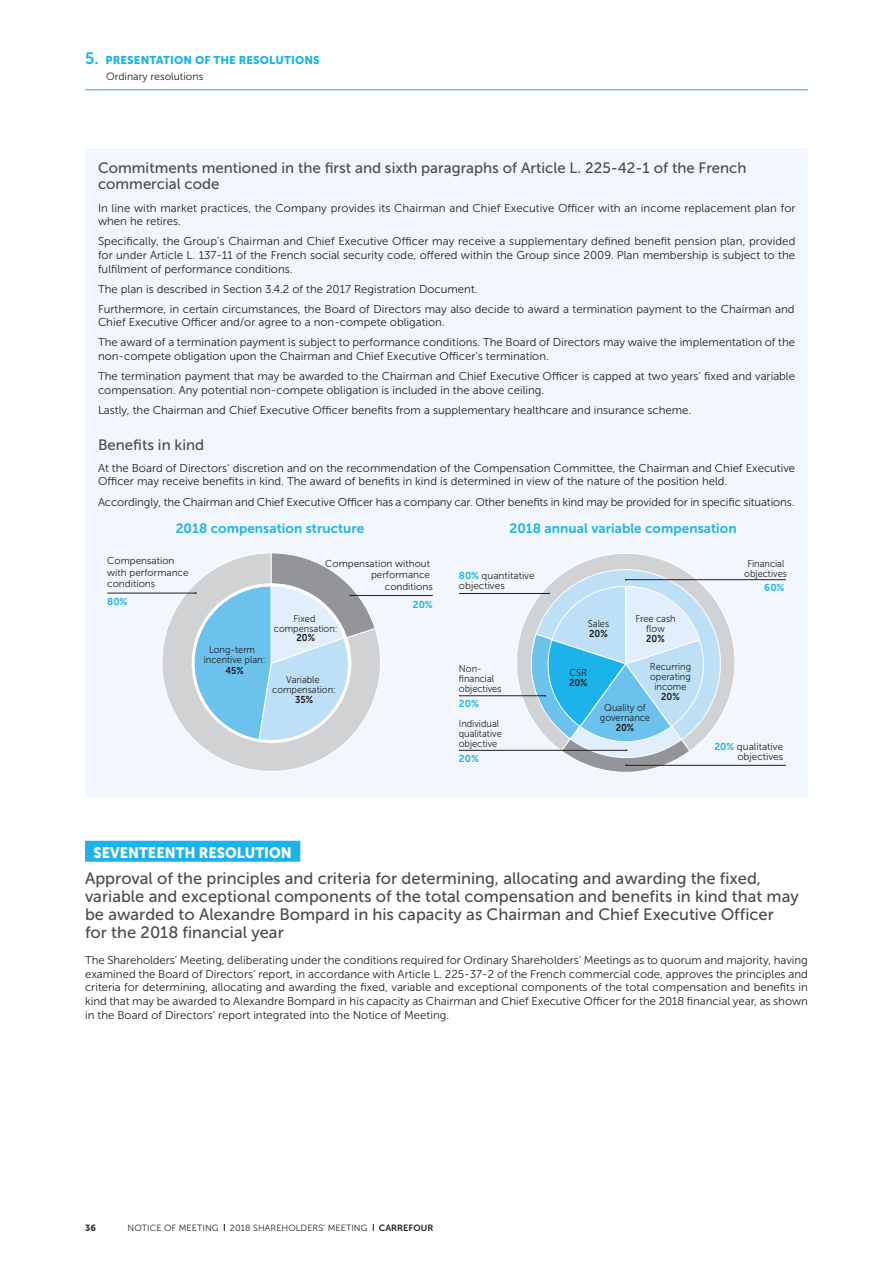
<style>
.page{position:relative;width:893px;height:1263px;background:#fff}
.page>*{position:absolute;margin:0;border:0;box-sizing:border-box;transform-origin:0 0}
.t1{font:16.5px/18px "Museo Sans 500";color:#4b4c4d}
.t2{font:15px/16.5px "Museo Sans 500";color:#4b4c4d}
.t3{font:15px "Museo Sans 900";color:#fff;scale:.95 1}
.t4{font:13.5px "Museo Sans 700";letter-spacing:.005em;color:#1bb3e9}
.t5{font:11.4px/13.6px "Museo Sans 300";color:#231f20}
.t6{font:11.25px "Museo Sans 900";color:#1bb3e9}
.t7{font:10.5px "Museo Sans 300";color:#231f20}
.t8{font:10.05px/9.9px "Museo Sans 300";color:#231f20;text-align:center;scale:.93 1}
.t9{font:10.05px/11.4px "Museo Sans 300";color:#231f20;text-align:right}
.t10{font:10.05px "Museo Sans 700";color:#231f20;scale:.93 1}
.t11{font:10.05px "Museo Sans 700";color:#1bb3e9}
.t12{font:9px "Museo Sans 300";letter-spacing:.01em;color:#231f20}
.t13{font:9px "Museo Sans 700";letter-spacing:.01em;color:#231f20}
.t14{font:9px "Museo Sans 900";color:#3e3e3f}
.s1{font-family:"Museo Sans 700";font-size:16.5px}
.s2{font-family:"Museo Sans 700";color:#1bb3e9}
</style>
<div class="page">
<hr style="left:85px;top:89px;width:723px;height:1px;background:#1bb3e9">
<div style="left:85px;top:149px;width:723px;height:648px;background:#f1f7fd"></div>
<svg style="left:148px;top:592px;width:233px;height:180px"></svg>
<hr style="left:350px;top:595px;width:83px;height:1px;background:#231f20">
<hr style="left:107px;top:593px;width:89px;height:1px;background:#231f20">
<svg style="left:188px;top:553px;width:188px;height:190px;background:#b4d3e3"></svg>
<div style="left:192px;top:583px;width:159px;height:160px;border:3px solid #fff;border-radius:50%"></div>
<svg style="left:502px;top:553px;width:248px;height:197px"></svg>
<hr style="left:626px;top:765px;width:160px;height:1px;background:#231f20">
<hr style="left:459px;top:593px;width:90px;height:1px;background:#231f20">
<hr style="left:459px;top:695px;width:86px;height:1px;background:#231f20">
<hr style="left:459px;top:750px;width:168px;height:1px;background:#231f20">
<hr style="left:626px;top:579px;width:160px;height:1px;background:#231f20">
<svg style="left:523px;top:558px;width:209px;height:214px"></svg>
<div style="left:85px;top:841px;width:215px;height:21px;background:#1bb3e9"></div>
<p class="t6" style="left:85px;top:53px;width:44px"><span class="s1">5.</span> PRESENTATION</p>
<p class="t6" style="left:195px;top:53px;width:27px">OF THE</p>
<p class="t6" style="left:239px;top:53px;width:16px">RESO</p>
<p class="t6" style="left:269px;top:53px;width:15px">LUTIONS</p>
<p class="t7" style="left:106px;top:71px;width:99px">Ordinary resolutions</p>
<h2 class="t2" style="left:98px;top:159px;width:650px">Commitments mentioned in the first and sixth paragraphs of Article L. 225-42-1 of the French commercial code</h2>
<p class="t5" style="left:98px;top:201px;width:699px">In line with market practices, the Company provides its Chairman and Chief Executive Officer with an income replacement plan for when he retires.</p>
<p class="t5" style="left:98px;top:235px;width:699px;text-align:justify">Specifically, the Group’s Chairman and Chief Executive Officer may receive a supplementary defi ned benefit pension plan, provided for under Article L. 137-11 of the French social security code, offered within the Group since 2009. Plan membership is subject to the fulfilment of performance conditions.</p>
<p class="t5" style="left:98px;top:279px;width:698px;line-height:20.1px">The plan is described in Section 3.4.2 of the 2017 Registration Document.<br>Furthermore, in certain circumstances, the Board of Directors may also decide to award a termination payment to the Chairman and</p>
<p class="t5" style="left:98px;top:313px;width:699px;line-height:20.1px">Chief Executive Officer and/or agree to a non-compete obligation.<br>The award of a termination payment is subject to performance conditions. The Board of Directors may waive the implementation of the</p>
<p class="t5" style="left:98px;top:346px;width:699px;line-height:20.1px">non-compete obligation upon the Chairman and Chief Executive Officer’s termination.<br>The termination payment that may be awarded to the Chairman and Chief Executive Officer is capped at two years’ fixed and variable</p>
<p class="t5" style="left:98px;top:380px;width:595px;line-height:20.1px">compensation. Any potential non‑compete obligation is included in the above ceiling.<br>Lastly, the Chairman and Chief Executive Officer benefits from a supplementary healthcare and insurance scheme.</p>
<h2 class="t2" style="left:98px;top:436px;width:108px">Benefits in kind</h2>
<p class="t5" style="left:98px;top:461px;width:699px">At the Board of Directors’ discretion and on the recommendation of the Compensation Committee, the Chairman and Chief Executive<br>Officer may receive benefits in kind. The award of benefits in kind is determined in view of the nature of the position held.</p>
<p class="t5" style="left:98px;top:495px;width:698px">Accordingly, the Chairman and Chief Executive Officer has a company car. Other benefits in kind may be provided for in specific situations.</p>
<p class="t4" style="left:176px;top:521px;width:190px">2018 compensation structure</p>
<p class="t9" style="left:325px;top:558px;width:109px">Compensation without performance conditions</p>
<p class="t11" style="left:413px;top:598px;width:21px">20%</p>
<p class="t4" style="left:509px;top:521px;width:229px">2018 annual variable compensation</p>
<p class="t9" style="left:107px;top:555px;width:83px;text-align:left">Compensation with performance conditions</p>
<p class="t11" style="left:107px;top:596px;width:22px">80%</p>
<p class="t8" style="left:744px;top:559px;width:47px;text-align:left">Financial objectives</p>
<p class="t9" style="left:459px;top:571px;width:77px;line-height:9.9px;text-align:left"><span class="s2">80%</span> quantitative objectives</p>
<p class="t11" style="left:764px;top:582px;width:22px">60%</p>
<p class="t8" style="left:204px;top:645px;width:68px">Long-term incentive plan:</p>
<p class="t10" style="left:226px;top:665px;width:21px">45%</p>
<p class="t8" style="left:274px;top:613px;width:70px">Fixed compensation:</p>
<p class="t10" style="left:296px;top:632px;width:21px">20%</p>
<p class="t8" style="left:272px;top:675px;width:70px">Variable compensation:</p>
<p class="t10" style="left:295px;top:694px;width:21px">35%</p>
<p class="t8" style="left:459px;top:664px;width:47px;text-align:left">Non&shy;financial objectives</p>
<p class="t11" style="left:459px;top:698px;width:21px">20%</p>
<p class="t8" style="left:459px;top:719px;width:48px;text-align:left">Individual qualitative objective</p>
<p class="t11" style="left:459px;top:752px;width:21px">20%</p>
<p class="t8" style="left:588px;top:619px;width:24px">Sales</p>
<p class="t10" style="left:589px;top:628px;width:21px">20%</p>
<p class="t8" style="left:569px;top:668px;width:20px">CSR</p>
<p class="t10" style="left:569px;top:677px;width:21px">20%</p>
<p class="t8" style="left:635px;top:613px;width:45px">Free cash flow</p>
<p class="t10" style="left:646px;top:633px;width:21px">20%</p>
<p class="t8" style="left:650px;top:661px;width:46px">Recurring operating income</p>
<p class="t10" style="left:661px;top:691px;width:21px">20%</p>
<p class="t8" style="left:600px;top:703px;width:55px">Quality of governance</p>
<p class="t10" style="left:616px;top:722px;width:21px">20%</p>
<p class="t9" style="left:714px;top:742px;width:70px;line-height:9.9px"><span class="s2">20%</span> qualitative objectives</p>
<h2 class="t3" style="left:94px;top:844px;width:210px">SEVENTEENTH RESOLUTION</h2>
<p class="t1" style="left:85px;top:869px;width:715px">Approval of the principles and criteria for determining, allocating and awarding the fixed, variable and exceptional components of the total compensation and benefits in kind that may be awarded to Alexandre Bompard in his capacity as Chairman and Chief Executive Officer for the 2018 financial year</p>
<p class="t5" style="left:85px;top:953px;width:724px;text-align:justify">The Shareholders’ Meeting, deliberating under the conditions required for Ordinary Shareholders’ Meetings as to quorum and majority, having examined the Board of Directors’ report, in accordance with Article L. 225-37-2 of the French commercial code, approves the principles and criteria for determining, allocating and awarding the fixed, variable and exceptional components of the total compensation and benefits in kind that may be awarded to Alexandre Bompard in his capacity as Chairman and Chief Executive Officer for the 2018 fi nancial year, as shown in the Board of Directors’ report integrated into the Notice of Meeting.</p>
<p class="t14" style="left:85px;top:1222px;width:12px">36</p>
<p class="t12" style="left:128px;top:1223px;width:93px">NOTICE OF MEETING</p>
<p class="t12" style="left:230px;top:1223px;width:139px">2018 SHAREHOLDERS’ MEETING</p>
<p class="t13" style="left:379px;top:1223px;width:56px">CARREFOUR</p>
</div>
